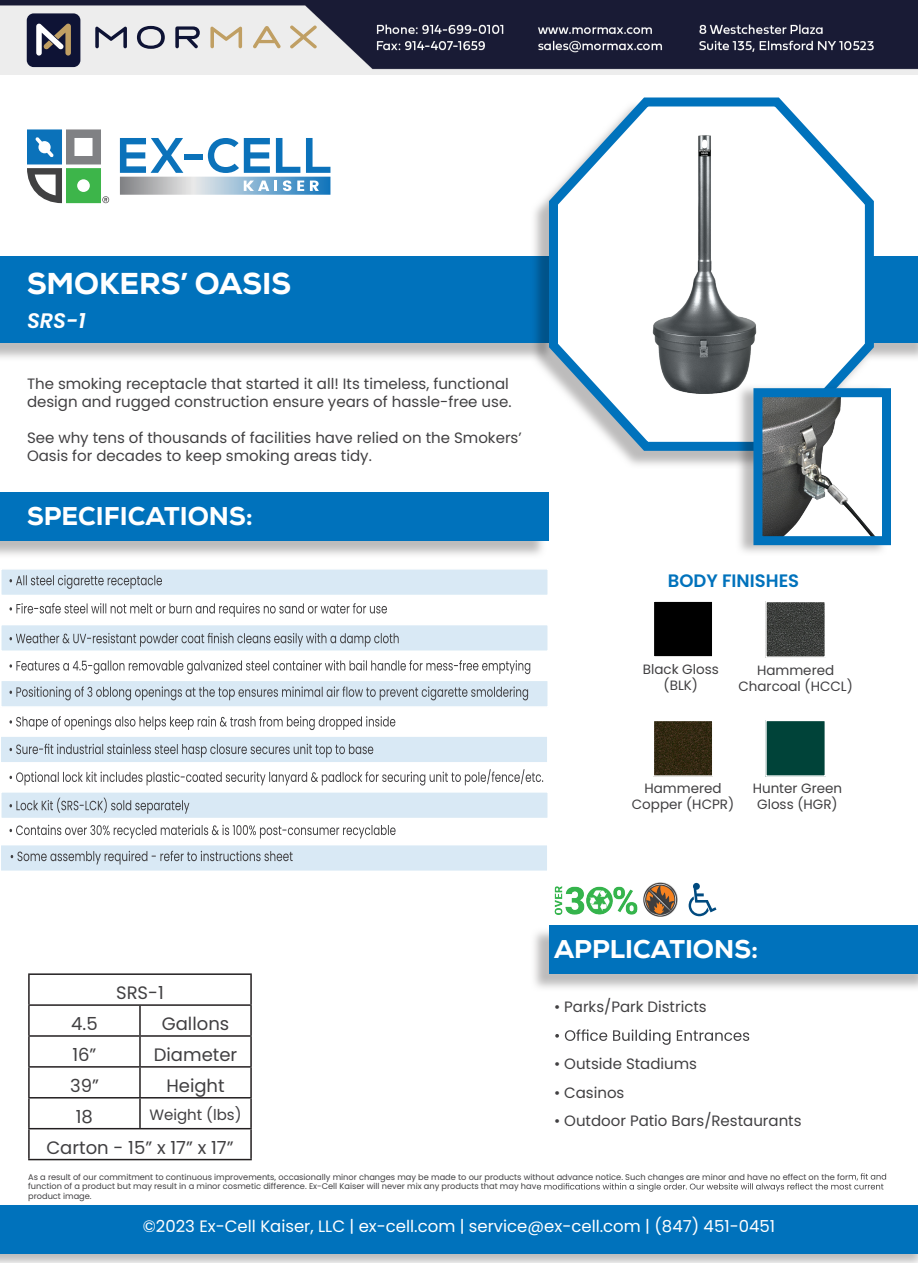
<style>
.page{position:relative;width:918px;height:1263px;background:#fff}
.page>*{position:absolute;margin:0;border:0;box-sizing:border-box;transform-origin:0 0}
.t1{font:800 30px "Nexa W01";color:#fff}
.t2{font:800 25.5px "Nexa W01";color:#fff}
.t3{font:italic 600 21px "Poppins";color:#fff}
.t4{font:18px "Poppins";color:#414042}
.t5{font:600 18px "Poppins";color:#0072bc}
.t6{font:16.5px "Poppins";color:#fff}
.t7{font:15px/18px "Poppins";color:#414042}
.t8{font:13.5px/16.2px "Poppins";color:#414042;text-align:center}
.t9{font:8.25px/9.9px "Poppins";color:#414042}
</style>
<div class="page">
<svg style="left:878px;top:343px;width:40px;height:15px"></svg>
<div style="left:874px;top:256px;width:44px;height:87px;background:#0072bc"></div>
<svg style="left:0;top:343px;width:530px;height:15px;background:#cecece"></svg>
<div style="left:0;top:256px;width:556px;height:87px;background:#0072bc"></div>
<svg style="left:0;top:1254px;width:918px;height:9px;background:#cfcece"></svg>
<div style="left:0;top:1205px;width:918px;height:49px;background:#0072bc"></div>
<svg style="left:537px;top:1173px;width:349px;height:19px"></svg>
<svg style="left:0;top:540px;width:547px;height:15px;background:#c2c9ce"></svg>
<div style="left:0;top:492px;width:549px;height:48px;background:#0072bc"></div>
<svg style="left:534px;top:931px;width:384px;height:57px;background:#c4cace"></svg>
<div style="left:549px;top:925px;width:369px;height:48px;background:#0072bc"></div>
<div style="left:0;top:568px;width:549px;height:28px;background:#d9e9f5;border:2px solid #fff"></div>
<div style="left:0;top:624px;width:549px;height:28px;background:#d9e9f5;border:2px solid #fff"></div>
<div style="left:0;top:680px;width:549px;height:28px;background:#d9e9f5;border:2px solid #fff"></div>
<div style="left:0;top:735px;width:549px;height:29px;background:#d9e9f5;border:2px solid #fff"></div>
<div style="left:1px;top:792px;width:547px;height:27px;background:#d9e9f5"></div>
<div style="left:0;top:791px;width:549px;height:28px;border:2px solid #fff"></div>
<svg style="left:530px;top:200px;width:205px;height:265px"></svg>
<svg style="left:544px;top:97px;width:334px;height:358px"></svg>
<svg style="left:735px;top:383px;width:154px;height:170px"></svg>
<img style="left:763px;top:398px;width:118px;height:137px">
<div style="left:753px;top:388px;width:138px;height:157px;border:9px solid #0072bc"></div>
<svg style="left:555px;top:1029px;width:194px;height:16px"></svg>
<div style="left:656px;top:603px;width:55px;height:52px;background:#000"></div>
<div style="left:653px;top:600px;width:61px;height:58px;border:2px solid #fff"></div>
<img style="left:656px;top:723px;width:55px;height:51px">
<div style="left:653px;top:720px;width:61px;height:57px;border:2px solid #fff"></div>
<img style="left:768px;top:604px;width:55px;height:51px">
<div style="left:765px;top:601px;width:61px;height:57px;border:2px solid #fff"></div>
<div style="left:768px;top:723px;width:55px;height:51px;background:#004339"></div>
<div style="left:765px;top:720px;width:61px;height:57px;border:2px solid #fff"></div>
<img style="left:643px;top:895px;width:23px;height:22px">
<svg style="left:644px;top:883px;width:33px;height:33px"></svg>
<svg style="left:689px;top:883px;width:28px;height:33px"></svg>
<img style="left:554px;top:886px;width:83px;height:29px">
<svg style="left:10px;top:575px;width:152px;height:14px"></svg>
<svg style="left:10px;top:603px;width:377px;height:14px"></svg>
<svg style="left:10px;top:633px;width:389px;height:14px"></svg>
<svg style="left:10px;top:660px;width:520px;height:14px"></svg>
<svg style="left:10px;top:686px;width:518px;height:14px"></svg>
<svg style="left:10px;top:716px;width:385px;height:14px"></svg>
<svg style="left:10px;top:744px;width:363px;height:14px"></svg>
<svg style="left:10px;top:769px;width:533px;height:17px"></svg>
<svg style="left:10px;top:798px;width:179px;height:16px"></svg>
<svg style="left:10px;top:825px;width:386px;height:14px"></svg>
<hr style="left:28px;top:973px;width:112px;height:2px;background:#231f20">
<hr style="left:28px;top:975px;width:2px;height:29px;background:#231f20">
<hr style="left:140px;top:973px;width:112px;height:2px;background:#231f20">
<hr style="left:250px;top:975px;width:2px;height:29px;background:#231f20">
<hr style="left:28px;top:1004px;width:112px;height:2px;background:#231f20">
<hr style="left:28px;top:1006px;width:2px;height:29px;background:#231f20">
<hr style="left:140px;top:1004px;width:112px;height:2px;background:#231f20">
<hr style="left:139px;top:1006px;width:2px;height:29px;background:#231f20">
<hr style="left:250px;top:1006px;width:2px;height:29px;background:#231f20">
<hr style="left:28px;top:1035px;width:112px;height:2px;background:#231f20">
<hr style="left:28px;top:1037px;width:2px;height:29px;background:#231f20">
<hr style="left:140px;top:1035px;width:112px;height:2px;background:#231f20">
<hr style="left:139px;top:1037px;width:2px;height:29px;background:#231f20">
<hr style="left:250px;top:1037px;width:2px;height:29px;background:#231f20">
<hr style="left:28px;top:1066px;width:112px;height:2px;background:#231f20">
<hr style="left:28px;top:1068px;width:2px;height:29px;background:#231f20">
<hr style="left:140px;top:1066px;width:112px;height:2px;background:#231f20">
<hr style="left:139px;top:1068px;width:2px;height:29px;background:#231f20">
<hr style="left:250px;top:1068px;width:2px;height:29px;background:#231f20">
<hr style="left:28px;top:1097px;width:112px;height:2px;background:#231f20">
<hr style="left:28px;top:1099px;width:2px;height:29px;background:#231f20">
<hr style="left:140px;top:1097px;width:112px;height:2px;background:#231f20">
<hr style="left:139px;top:1099px;width:2px;height:29px;background:#231f20">
<hr style="left:250px;top:1099px;width:2px;height:29px;background:#231f20">
<hr style="left:28px;top:1128px;width:112px;height:1px;background:#231f20">
<hr style="left:28px;top:1129px;width:2px;height:30px;background:#231f20">
<hr style="left:140px;top:1128px;width:112px;height:1px;background:#231f20">
<hr style="left:250px;top:1129px;width:2px;height:30px;background:#231f20">
<hr style="left:28px;top:1159px;width:112px;height:1px;background:#231f20">
<hr style="left:140px;top:1159px;width:112px;height:1px;background:#231f20">
<div style="left:0;top:844px;width:549px;height:28px;background:#d9e9f5;border:2px solid #fff"></div>
<svg style="left:11px;top:851px;width:282px;height:14px"></svg>
<img style="left:0;top:0;width:918px;height:75px">
<svg style="left:120px;top:138px;width:210px;height:57px"></svg>
<svg style="left:27px;top:129px;width:82px;height:74px"></svg>
<svg style="left:26px;top:11px;width:292px;height:57px;background:#c3c2c4"></svg>
<h1 class="t1" style="left:27px;top:266px;width:266px">SMOKERS’ OASIS</h1>
<h3 class="t3" style="left:27px;top:308px;width:60px">SRS-1</h3>
<p class="t7" style="left:27px;top:375px;width:486px">The smoking receptacle that started it all! Its timeless, functional design and rugged construction ensure years of hassle-free use.</p>
<p class="t7" style="left:27px;top:429px;width:496px">See why tens of thousands of facilities have relied on the Smokers’<br>Oasis for decades to keep smoking areas tidy.</p>
<h2 class="t2" style="left:27px;top:501px;width:227px">SPECIFICATIONS:</h2>
<p class="t4" style="left:116px;top:982px;width:49px">SRS-1</p>
<p class="t4" style="left:71px;top:1013px;width:28px">4.5</p>
<p class="t4" style="left:162px;top:1013px;width:69px">Gallons</p>
<p class="t4" style="left:72px;top:1044px;width:26px">16”</p>
<p class="t4" style="left:154px;top:1044px;width:85px">Diameter</p>
<p class="t4" style="left:70px;top:1075px;width:30px">39”</p>
<p class="t4" style="left:166px;top:1075px;width:60px">Height</p>
<p class="t4" style="left:76px;top:1106px;width:19px">18</p>
<p class="t7" style="left:149px;top:1105px;width:94px">Weight (lbs)</p>
<p class="t4" style="left:46px;top:1137px;width:189px">Carton - 15” x 17” x 17”</p>
<p class="t5" style="left:668px;top:570px;width:133px">BODY FINISHES</p>
<p class="t8" style="left:643px;top:661px;width:78px">Black Gloss (BLK)</p>
<p class="t8" style="left:738px;top:662px;width:116px">Hammered<br>Charcoal (HCCL)</p>
<p class="t8" style="left:632px;top:780px;width:104px">Hammered<br>Copper (HCPR)</p>
<p class="t8" style="left:753px;top:780px;width:91px">Hunter Green<br>Gloss (HGR)</p>
<h2 class="t2" style="left:554px;top:934px;width:206px">APPLICATIONS:</h2>
<p class="t7" style="left:554px;top:998px;width:154px">• Parks/Park Districts</p>
<p class="t7" style="left:554px;top:1055px;width:145px">• Outside Stadiums</p>
<p class="t7" style="left:554px;top:1084px;width:72px">• Casinos</p>
<p class="t7" style="left:554px;top:1112px;width:249px">• Outdoor Patio Bars/Restaurants</p>
<p class="t9" style="left:28px;top:1172px;width:821px">As a result of our commitment to continuous improvements, occasionally minor changes may be made to our products without advance notice. Such changes are minor and have no effect on the for function of a product but may result in a minor cosmetic difference. Ex-Cell Kaiser will never mix any products that may hav<br>product image.</p>
<p class="t6" style="left:143px;top:1217px;width:634px">©2023 Ex-Cell Kaiser, LLC | ex-cell.com | service@ex-cell.com | (847) 451-0451</p>
</div>
